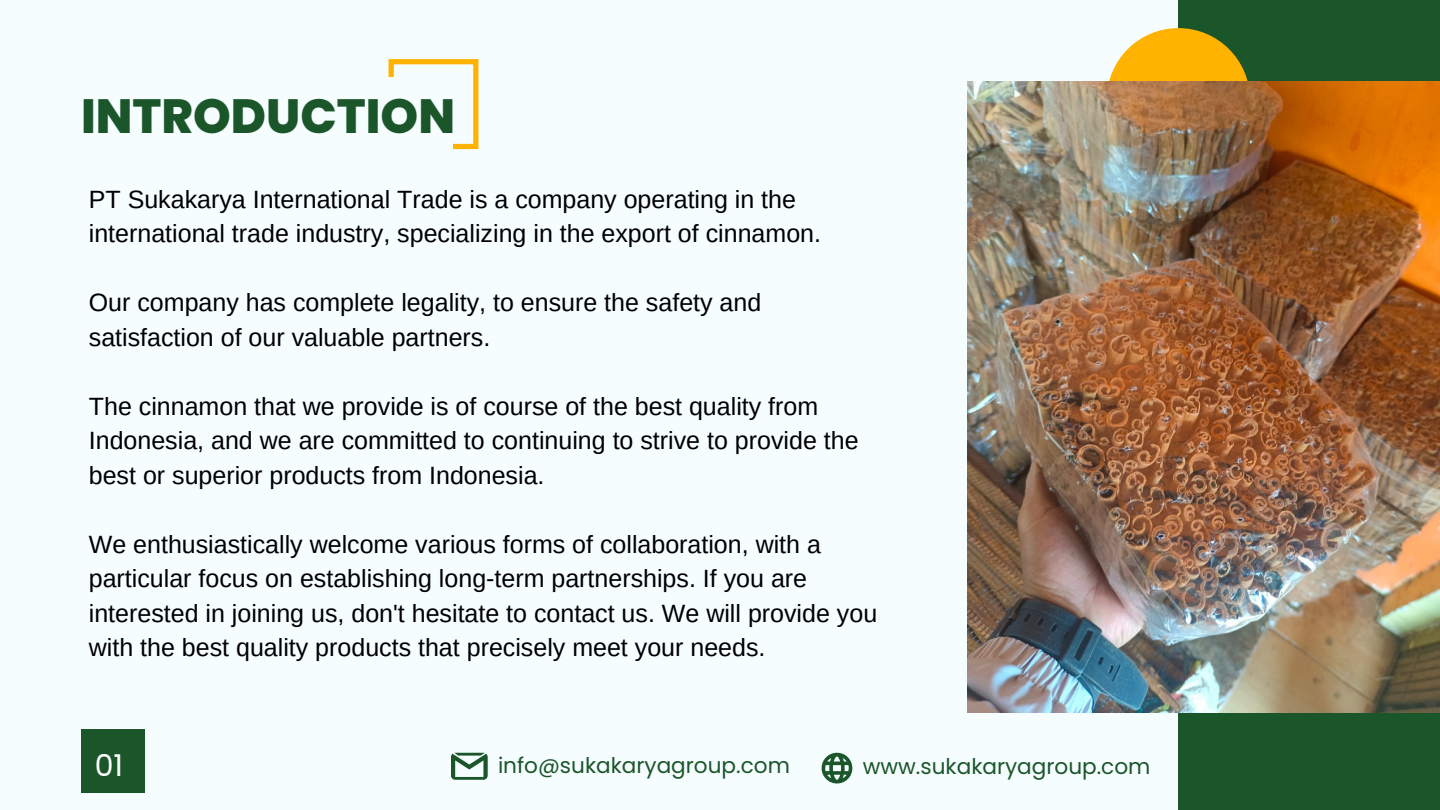
<style>
.page{position:relative;width:1440px;height:810px;background:#f5fdff}
.page>*{position:absolute;margin:0;border:0;box-sizing:border-box;transform-origin:0 0}
.t1{font:800 48px "Poppins";color:#1b562a}
.t2{font:30px "Poppins";color:#fff}
.t3{font:25px/34.5px "Arimo";color:#000}
.t4{font:21.6px "Poppins";color:#1b562a}
</style>
<div class="page">
<div style="left:1178px;top:0;width:262px;height:810px;background:#1b562a"></div>
<svg style="left:1109px;top:28px;width:139px;height:53px;fill:#ffb200"></svg>
<img style="left:967px;top:81px;width:473px;height:631px">
<div style="left:81px;top:729px;width:64px;height:64px;background:#1b562a"></div>
<div style="left:383px;top:54px;width:100px;height:100px;border:10px solid #ffb200"></div>
<div style="left:378px;top:78px;width:75px;height:83px;background:#f5fdff"></div>
<svg style="left:451px;top:753px;width:37px;height:27px"></svg>
<svg style="left:822px;top:753px;width:30px;height:31px"></svg>
<h2 class="t1" style="left:81px;top:83px;width:376px">INTRODUCTION</h2>
<p class="t3" style="left:89px;top:182px;width:734px">PT Sukakarya International Trade is a company operating in the international trade industry, specializing in the export of cinnamon.</p>
<p class="t3" style="left:89px;top:285px;width:674px">Our company has complete legality, to ensure the safety and satisfaction of our valuable partners.</p>
<h1 class="t3" style="left:89px;top:389px;width:771px">The cinnamon that we provide is of course of the best quality from<br>Indonesia, and we are committed to continuing to strive to provide the best or superior products from Indonesia.</h1>
<h2 class="t3" style="left:89px;top:527px;width:790px">We enthusiastically welcome various forms of collaboration, with a particular focus on establishing long-term partnerships. If you are interested in joining us, don't hesitate to contact us. We will provide you with the best quality products that precisely meet your needs.</h2>
<h2 class="t2" style="left:95px;top:745px;width:30px">01</h2>
<h2 class="t4" style="left:498px;top:750px;width:293px">info@sukakaryagroup.com</h2>
<p class="t4" style="left:863px;top:751px;width:289px">www.sukakaryagroup.com</p>
</div>
